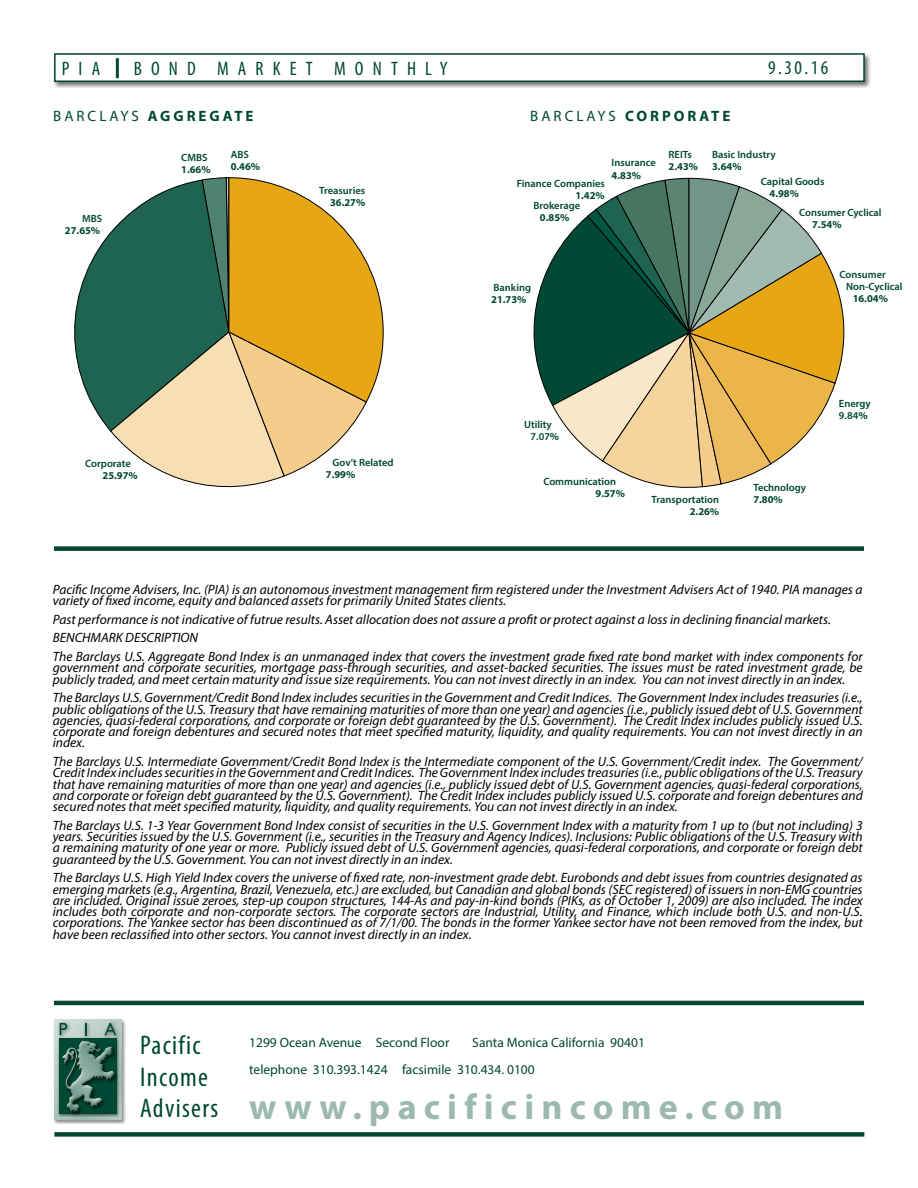
<style>
.page{position:relative;width:918px;height:1188px;background:#fff}
.page>*{position:absolute;margin:0;border:0;box-sizing:border-box;transform-origin:0 0}
.t1{font:700 36px "Myriad Pro";letter-spacing:.2em;color:#9cb9af}
.t2{font:condensed 27px/31.5px "Myriad Pro";letter-spacing:.05em;color:#004833}
.t3{font:condensed 19.5px "Myriad Pro";letter-spacing:.47em;color:#004833}
.t4{font:700 15px "Myriad Pro";letter-spacing:.2em;color:#004833}
.t5{font:italic 13.5px/11.2px "Myriad Pro";color:#000;text-align:justify}
.t6{font:13.5px/27px "Myriad Pro";color:#004833}
.t7{font:600 10.5px/12px "Myriad Pro";color:#004833}
.t8{font:700 10.5px "Myriad Pro";color:#004833}
.s1{font-weight:400}
.s2{font-weight:700}
</style>
<div class="page">
<hr style="left:54px;top:1001px;width:810px;height:4px;background:#004833">
<div style="left:53px;top:52px;width:819px;height:36px;background:#000;opacity:.55"></div>
<div style="left:54px;top:53px;width:811px;height:29px;background:#fff;border:2px solid #004833"></div>
<div style="left:54px;top:1019px;width:72px;height:105px;background:#000;opacity:.45"></div>
<svg style="left:54px;top:1020px;width:67px;height:100px"></svg>
<div style="left:57px;top:1021px;width:15px;height:19px;background:#000;opacity:.45"></div>
<svg style="left:60px;top:1023px;width:7px;height:12px"></svg>
<div style="left:83px;top:1021px;width:9px;height:19px;background:#000;opacity:.45"></div>
<svg style="left:85px;top:1023px;width:2px;height:12px"></svg>
<div style="left:102px;top:1021px;width:20px;height:19px;background:#000;opacity:.45"></div>
<svg style="left:104px;top:1023px;width:12px;height:12px"></svg>
<div style="left:62px;top:1040px;width:57px;height:76px;background:#000;opacity:.55"></div>
<div style="left:58px;top:1036px;width:58px;height:76px;background:#fff;opacity:.75"></div>
<div style="left:59px;top:1041px;width:60px;height:72px;background:#000;opacity:.65"></div>
<div style="left:54px;top:1132px;width:810px;height:5px;background:#004833"></div>
<hr style="left:116px;top:58px;width:3px;height:20px;background:#004833">
<svg style="left:74px;top:177px;width:310px;height:311px"></svg>
<div style="left:54px;top:546px;width:810px;height:5px;background:#004833"></div>
<svg style="left:533px;top:178px;width:312px;height:310px"></svg>
<h3 class="t3" style="left:62px;top:57px;width:40px">PIA</h3>
<h3 class="t3" style="left:134px;top:57px;width:315px">BOND MARKET MONTHLY</h3>
<h3 class="t3" style="left:768px;top:56px;width:62px">9.30.16</h3>
<p class="t4" style="left:53px;top:106px;width:202px"><span class="s1">BARCLAYS</span> AGGREGATE</p>
<p class="t4" style="left:530px;top:106px;width:202px"><span class="s1">BARCLAYS</span> CORPORATE</p>
<p class="t7" style="left:612px;top:157px;width:46px">Insurance</p>
<p class="t8" style="left:612px;top:168px;width:31px">4.83%</p>
<p class="t7" style="left:669px;top:148px;width:25px">REITs</p>
<p class="t8" style="left:669px;top:159px;width:31px">2.43%</p>
<p class="t7" style="left:712px;top:148px;width:65px">Basic Industry</p>
<p class="t8" style="left:712px;top:160px;width:31px">3.64%</p>
<p class="t7" style="left:231px;top:149px;width:20px">ABS</p>
<p class="t8" style="left:231px;top:160px;width:31px">0.46%</p>
<p class="t7" style="left:181px;top:152px;width:28px">CMBS</p>
<p class="t8" style="left:181px;top:163px;width:31px">1.66%</p>
<p class="t7" style="left:761px;top:175px;width:65px">Capital Goods</p>
<p class="t8" style="left:770px;top:186px;width:31px">4.98%</p>
<p class="t7" style="left:517px;top:177px;width:90px">Finance Companies</p>
<p class="t8" style="left:575px;top:188px;width:31px">1.42%</p>
<p class="t7" style="left:533px;top:199px;width:48px">Brokerage</p>
<p class="t8" style="left:540px;top:210px;width:31px">0.85%</p>
<p class="t7" style="left:319px;top:184px;width:47px">Treasuries</p>
<p class="t8" style="left:330px;top:195px;width:37px">36.27%</p>
<p class="t7" style="left:799px;top:206px;width:84px">Consumer Cyclical</p>
<p class="t8" style="left:812px;top:218px;width:31px">7.54%</p>
<p class="t7" style="left:82px;top:212px;width:22px">MBS</p>
<p class="t8" style="left:65px;top:224px;width:37px">27.65%</p>
<p class="t7" style="left:85px;top:458px;width:47px">Corporate</p>
<p class="t8" style="left:103px;top:469px;width:37px">25.97%</p>
<p class="t7" style="left:332px;top:456px;width:63px">Gov’t Related</p>
<p class="t8" style="left:326px;top:467px;width:31px">7.99%</p>
<p class="t7" style="left:493px;top:281px;width:39px">Banking</p>
<p class="t8" style="left:491px;top:292px;width:37px">21.73%</p>
<p class="t7" style="left:846px;top:268px;width:58px;text-indent:-7px">Consumer<br>Non-Cyclical</p>
<p class="t8" style="left:853px;top:291px;width:37px">16.04%</p>
<p class="t7" style="left:531px;top:419px;width:30px;text-indent:-7px">Utility<br>7.07<span class="s2">%</span></p>
<p class="t7" style="left:543px;top:475px;width:74px">Communication</p>
<p class="t8" style="left:596px;top:486px;width:31px">9.57%</p>
<p class="t7" style="left:652px;top:494px;width:69px">Transportation</p>
<p class="t8" style="left:690px;top:505px;width:31px">2.26%</p>
<p class="t7" style="left:753px;top:481px;width:54px">Technology</p>
<p class="t8" style="left:753px;top:492px;width:31px">7.80%</p>
<p class="t7" style="left:839px;top:397px;width:33px">Energy<br>9.84<span class="s2">%</span></p>
<p class="t5" style="left:53px;top:583px;width:811px">Pacific Income Advisers, Inc. (PIA) is an autonomous investment management firm registered under the Investment Advisers Act of 1940. PIA manages a variety of fixed income, equity and balanced assets for primarily United States clients.</p>
<p class="t5" style="left:53px;top:610px;width:811px;line-height:18.8px;text-align:left">Past performance is not indicative of futrue results. Asset allocation does not assure a profit or protect against a loss in declining financial markets.<br>BENCHMARK DESCRIPTION<br>The Barclays U.S. Aggregate Bond Index is an unmanaged index that covers the investment grade fixed rate bond market with index components for</p>
<p class="t5" style="left:53px;top:662px;width:811px">government and corporate securities, mortgage pass-through securities, and asset-backed securities. The issues must be rated investment grade, be publicly traded, and meet certain maturity and issue size requirements. You can not invest directly in an index. You can not invest directly in an index.</p>
<p class="t5" style="left:53px;top:692px;width:812px">The Barclays U.S. Government/Credit Bond Index includes securities in the Government and Credit Indices. The Government Index includes treasuries (i.e., public obligations of the U.S. Treasury that have remaining maturities of more than one year) and agencies (i.e., publicly issued debt of U.S. Government agencies, quasi-federal corporations, and corporate or foreign debt guaranteed by the U.S. Government). The Credit Index includes publicly issued U.S. corporate and foreign debentures and secured notes that meet specified maturity, liquidity, and quality requirements. You can not invest directly in an index.</p>
<p class="t5" style="left:53px;top:756px;width:812px">The Barclays U.S. Intermediate Government/Credit Bond Index is the Intermediate component of the U.S. Government/Credit index. The Government/ Credit Index includes securities in the Government and Credit Indices. The Government Index includes treasuries (i.e., public obligations of the U.S. Treasury that have remaining maturities of more than one year) and agencies (i.e., publicly issued debt of U.S. Government agencies, quasi-federal corporations, and corporate or foreign debt guaranteed by the U.S. Government). The Credit Index includes publicly issued U.S. corporate and foreign debentures and secured notes that meet specified maturity, liquidity, and quality requirements. You can not invest directly in an index.</p>
<p class="t5" style="left:53px;top:819px;width:812px">The Barclays U.S. 1-3 Year Government Bond Index consist of securities in the U.S. Government Index with a maturity from 1 up to (but not including) 3 years. Securities issued by the U.S. Government (i.e., securities in the Treasury and Agency Indices). Inclusions: Public obligations of the U.S. Treasury with a remaining maturity of one year or more. Publicly issued debt of U.S. Government agencies, quasi-federal corporations, and corporate or foreign debt guaranteed by the U.S. Government. You can not invest directly in an index.</p>
<p class="t5" style="left:53px;top:872px;width:812px">The Barclays U.S. High Yield Index covers the universe of fixed rate, non-investment grade debt. Eurobonds and debt issues from countries designated as emerging markets (e.g., Argentina, Brazil, Venezuela, etc.) are excluded, but Canadian and global bonds (SEC registered) of issuers in non-EMG countries are included. Original issue zeroes, step-up coupon structures, 144-As and pay-in-kind bonds (PIKs, as of October 1, 2009) are also included. The index includes both corporate and non-corporate sectors. The corporate sectors are Industrial, Utility, and Finance, which include both U.S. and non-U.S. corporations. The Yankee sector has been discontinued as of 7/1/00. The bonds in the former Yankee sector have not been removed from the index, but have been reclassified into other sectors. You cannot invest directly in an index.</p>
<h2 class="t2" style="left:140px;top:1029px;width:80px">Pacific<br>Income<br>Advisers</h2>
<p class="t6" style="left:249px;top:1029px;width:397px;text-indent:223px">Santa Monica California 90401 telephone 310.393.1424 facsimile 310.434. 0100</p>
<h1 class="t1" style="left:249px;top:1084px;width:535px">www.pacificincome.com</h1>
<p class="t6" style="left:249px;top:1029px;width:202px">1299 Ocean Avenue Second Floor</p>
</div>
